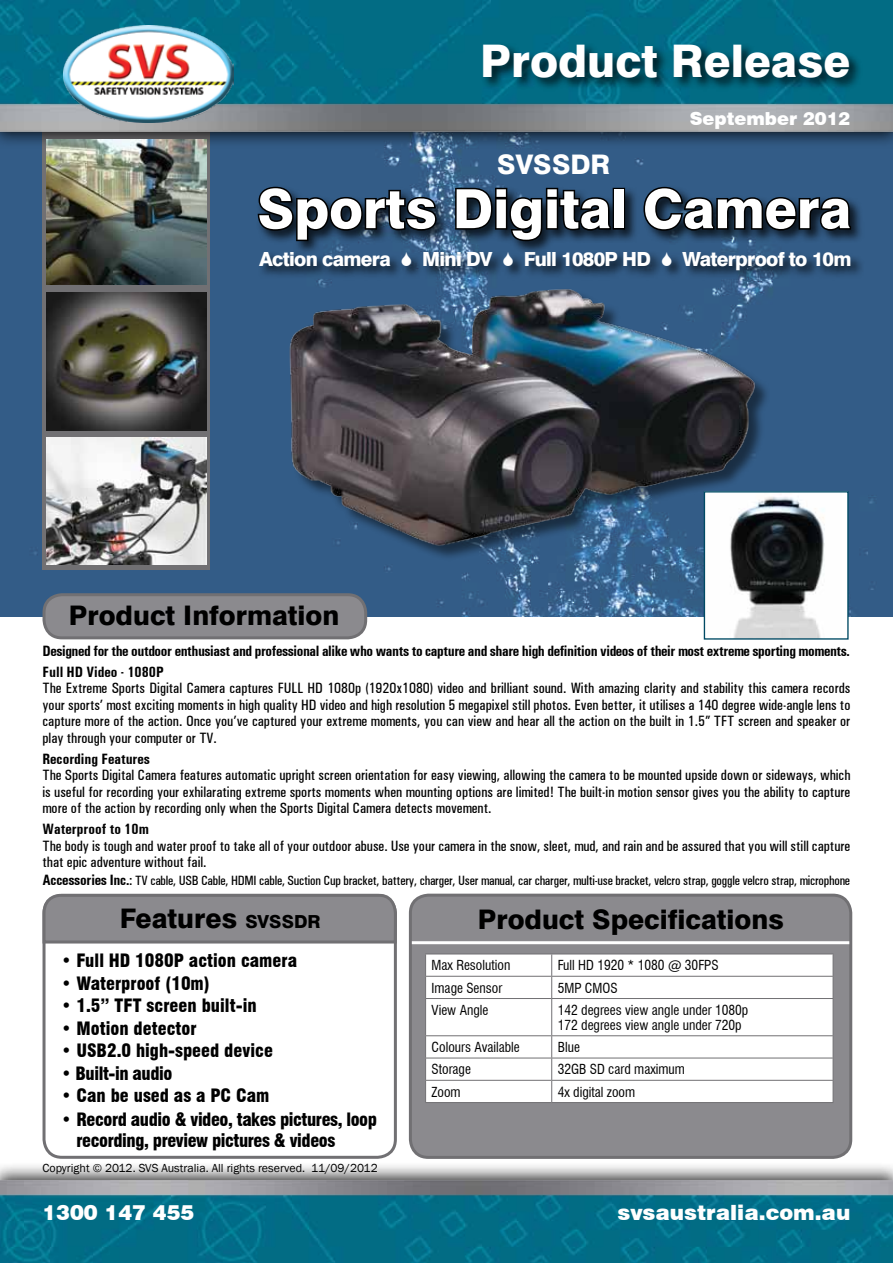
<style>
.page{position:relative;width:893px;height:1263px;background:#fff}
.page>*{position:absolute;margin:0;border:0;box-sizing:border-box;transform-origin:0 0}
.t1{font:800 54px "Swiss 721 BT";color:#fff}
.t2{font:800 45px "Swiss 721 BT";color:#fff}
.t3{font:800 27px "Swiss 721 BT";color:#000}
.t4{font:800 27px "Swiss 721 BT";color:#fff}
.t5{font:900 21px "Swiss 721 BT";color:#fff}
.t6{font:800 19.5px "Swiss 721 BT";letter-spacing:-.035em;color:#fff}
.t7{font:900 condensed 18px "Swiss 721 BT";color:#000}
.t8{font:900 condensed 18px/21px "Swiss 721 BT";letter-spacing:-.025em;color:#000}
.t9{font:900 18px "Swiss 721 BT";color:#fff}
.t10{font:500 condensed 15px/16.5px "Univers";color:#000;text-align:justify}
.t11{font:700 condensed 15px/21px "Univers";letter-spacing:-.025em;color:#000}
.t12{font:700 condensed 15px "Univers";color:#000}
.t13{font:condensed 13.5px/15px "Swiss 721 BT";color:#000}
.t14{font:500 condensed 13.5px "Univers";letter-spacing:-.015em;color:#000}
.t15{font:12px "Franklin Gothic";color:#000}
.s1{font-weight:700;font-size:15px}
.s2{font-size:15px}
.s3{font-size:18px}
</style>
<div class="page">
<div style="left:0;top:149px;width:893px;height:467px;background:#335c87"></div>
<svg style="left:43px;top:149px;width:167px;height:421px;background:#747375"></svg>
<div style="left:0;top:0;width:893px;height:149px;background:#000;opacity:.75"></div>
<img style="left:0;top:0;width:893px;height:143px">
<div style="left:0;top:1161px;width:893px;height:102px;background:#000;opacity:.75"></div>
<img style="left:0;top:1180px;width:893px;height:83px">
<img style="left:64px;top:26px;width:170px;height:96px">
<div style="left:481px;top:42px;width:382px;height:49px;background:#000;opacity:.75"></div>
<div style="left:43px;top:894px;width:354px;height:265px;border:3px solid #717073;border-radius:18px"></div>
<svg style="left:42px;top:893px;width:355px;height:52px;background:#8d8c90"></svg>
<div style="left:410px;top:895px;width:441px;height:262px;background:#8b8a8e;border-radius:18px"></div>
<div style="left:409px;top:894px;width:443px;height:265px;border:3px solid #717073;border-radius:18px"></div>
<hr style="left:412px;top:941px;width:437px;height:3px;background:#fff">
<div style="left:44px;top:595px;width:322px;height:43px;background:#8b8a8e;border-radius:18px"></div>
<div style="left:43px;top:593px;width:324px;height:46px;border:3px solid #717073;border-radius:18px"></div>
<img style="left:47px;top:438px;width:159px;height:127px">
<img style="left:47px;top:139px;width:159px;height:146px">
<img style="left:46px;top:293px;width:160px;height:138px">
<div style="left:258px;top:250px;width:606px;height:34px;background:#000;opacity:.75"></div>
<img style="left:272px;top:264px;width:492px;height:297px">
<div style="left:704px;top:492px;width:144px;height:147px;background:#fff"></div>
<img style="left:730px;top:497px;width:95px;height:141px">
<div style="left:704px;top:491px;width:145px;height:149px;border:1px solid #004a64"></div>
<div style="left:256px;top:185px;width:609px;height:70px;background:#000;opacity:.75"></div>
<svg style="left:256px;top:185px;width:182px;height:58px;background:#1d3248"></svg>
<svg style="left:454px;top:186px;width:159px;height:57px;background:#172a3d"></svg>
<div style="left:613px;top:188px;width:12px;height:42px;border:3px solid #000"></div>
<svg style="left:642px;top:185px;width:211px;height:48px;background:#182c41"></svg>
<div style="left:426px;top:955px;width:407px;height:147px;background:#fff"></div>
<hr style="left:425px;top:954px;width:127px;height:1px;background:#717073">
<hr style="left:552px;top:954px;width:281px;height:1px;background:#717073">
<hr style="left:425px;top:976px;width:127px;height:1px;background:#717073">
<svg style="left:425px;top:954px;width:1px;height:44px"></svg>
<hr style="left:552px;top:976px;width:281px;height:1px;background:#717073">
<svg style="left:551px;top:954px;width:1px;height:44px"></svg>
<svg style="left:833px;top:955px;width:1px;height:43px"></svg>
<hr style="left:425px;top:998px;width:127px;height:1px;background:#717073">
<hr style="left:425px;top:999px;width:1px;height:36px;background:#717073">
<hr style="left:552px;top:998px;width:281px;height:1px;background:#717073">
<hr style="left:551px;top:999px;width:1px;height:36px;background:#717073">
<hr style="left:833px;top:999px;width:1px;height:36px;background:#717073">
<hr style="left:425px;top:1035px;width:127px;height:1px;background:#717073">
<hr style="left:552px;top:1035px;width:281px;height:1px;background:#717073">
<hr style="left:425px;top:1058px;width:127px;height:1px;background:#717073">
<hr style="left:552px;top:1058px;width:281px;height:1px;background:#717073">
<hr style="left:425px;top:1080px;width:127px;height:1px;background:#717073">
<svg style="left:425px;top:1036px;width:1px;height:66px"></svg>
<hr style="left:552px;top:1080px;width:281px;height:1px;background:#717073">
<svg style="left:551px;top:1036px;width:1px;height:66px"></svg>
<svg style="left:833px;top:1036px;width:1px;height:66px"></svg>
<hr style="left:425px;top:1102px;width:127px;height:1px;background:#717073">
<hr style="left:552px;top:1102px;width:281px;height:1px;background:#717073">
<svg style="left:402px;top:252px;width:9px;height:14px"></svg>
<svg style="left:503px;top:252px;width:10px;height:14px"></svg>
<svg style="left:662px;top:252px;width:9px;height:14px"></svg>
<h2 class="t2" style="left:480px;top:33px;width:372px">Product Release</h2>
<p class="t9" style="left:690px;top:108px;width:162px">September 2012</p>
<h3 class="t4" style="left:497px;top:148px;width:115px">SVSSDR</h3>
<h1 class="t1" style="left:257px;top:176px;width:595px">Sports Digital Camera</h1>
<h3 class="t6" style="left:259px;top:247px;width:133px">Action camera</h3>
<h3 class="t6" style="left:422px;top:247px;width:72px">Mini DV</h3>
<h3 class="t6" style="left:524px;top:247px;width:129px">Full 1080P HD</h3>
<h3 class="t6" style="left:683px;top:247px;width:170px">Waterproof to 10m</h3>
<h3 class="t3" style="left:69px;top:599px;width:272px">Product Information</h3>
<p class="t11" style="left:43px;top:640px;width:809px">Designed for the outdoor enthusiast and professional alike who wants to capture and share high definition videos of their most extreme sporting moments.<br>Full HD Video - 1080P</p>
<p class="t10" style="left:43px;top:680px;width:809px">The Extreme Sports Digital Camera captures FULL HD 1080p (1920x1080) video and brilliant sound. With amazing clarity and stability this camera records your sports’ most exciting moments in high quality HD video and high resolution 5 megapixel still photos. Even better, it utilises a 140 degree wide-angle lens to capture more of the action. Once you’ve captured your extreme moments, you can view and hear all the action on the built in 1.5” TFT screen and speaker or play through your computer or TV.</p>
<p class="t12" style="left:43px;top:750px;width:109px">Recording Features</p>
<p class="t10" style="left:43px;top:767px;width:809px">The Sports Digital Camera features automatic upright screen orientation for easy viewing, allowing the camera to be mounted upside down or sideways, which is useful for recording your exhilarating extreme sports moments when mounting options are limited! The built-in motion sensor gives you the ability to capture more of the action by recording only when the Sports Digital Camera detects movement.</p>
<p class="t12" style="left:43px;top:820px;width:108px">Waterproof to 10m</p>
<p class="t10" style="left:43px;top:837px;width:809px">The body is tough and water proof to take all of your outdoor abuse. Use your camera in the snow, sleet, mud, and rain and be assured that you will still capture that epic adventure without fail.</p>
<p class="t14" style="left:43px;top:873px;width:809px"><span class="s1">Accessories Inc.</span><span class="s2">:</span> TV cable, USB Cable, HDMI cable, Suction Cup bracket, battery, charger, User manual, car charger, multi-use bracket, velcro strap, goggle velcro strap, microphone</p>
<h3 class="t3" style="left:120px;top:902px;width:203px">Features <span class="s3">SVSSDR</span></h3>
<h3 class="t3" style="left:478px;top:903px;width:308px">Product Specifications</h3>
<p class="t7" style="left:61px;top:950px;width:238px">• Full HD 1080P action camera</p>
<p class="t7" style="left:61px;top:972px;width:150px">• Waterproof (10m)</p>
<p class="t7" style="left:61px;top:995px;width:197px">• 1.5” TFT screen built-in</p>
<p class="t7" style="left:61px;top:1017px;width:137px">• Motion detector</p>
<p class="t7" style="left:61px;top:1040px;width:213px">• USB2.0 high-speed device</p>
<p class="t8" style="left:61px;top:1062px;width:113px">• Built-in audio</p>
<p class="t7" style="left:61px;top:1085px;width:210px">• Can be used as a PC Cam</p>
<p class="t8" style="left:76px;top:1109px;width:302px;text-indent:-15px">• Record audio &amp; video, takes pictures, loop recording, preview pictures &amp; videos</p>
<p class="t15" style="left:43px;top:1160px;width:337px">Copyright © 2012. SVS Australia. All rights reserved. 11/09/2012</p>
<p class="t13" style="left:432px;top:958px;width:80px">Max Resolution</p>
<p class="t13" style="left:558px;top:958px;width:162px">Full HD 1920 * 1080 @ 30FPS</p>
<p class="t13" style="left:432px;top:980px;width:72px">Image Sensor</p>
<p class="t13" style="left:558px;top:980px;width:61px">5MP CMOS</p>
<p class="t13" style="left:432px;top:1002px;width:58px">View Angle</p>
<p class="t13" style="left:558px;top:1002px;width:192px">142 degrees view angle under 1080p<br>172 degrees view angle under 720p</p>
<p class="t13" style="left:432px;top:1040px;width:90px">Colours Available</p>
<p class="t13" style="left:558px;top:1040px;width:24px">Blue</p>
<p class="t13" style="left:432px;top:1062px;width:41px">Storage</p>
<p class="t13" style="left:558px;top:1062px;width:129px">32GB SD card maximum</p>
<p class="t13" style="left:432px;top:1084px;width:31px">Zoom</p>
<p class="t13" style="left:558px;top:1084px;width:79px">4x digital zoom</p>
<h3 class="t5" style="left:43px;top:1200px;width:153px">1300 147 455</h3>
<h3 class="t5" style="left:617px;top:1200px;width:234px">svsaustralia.com.au</h3>
</div>
